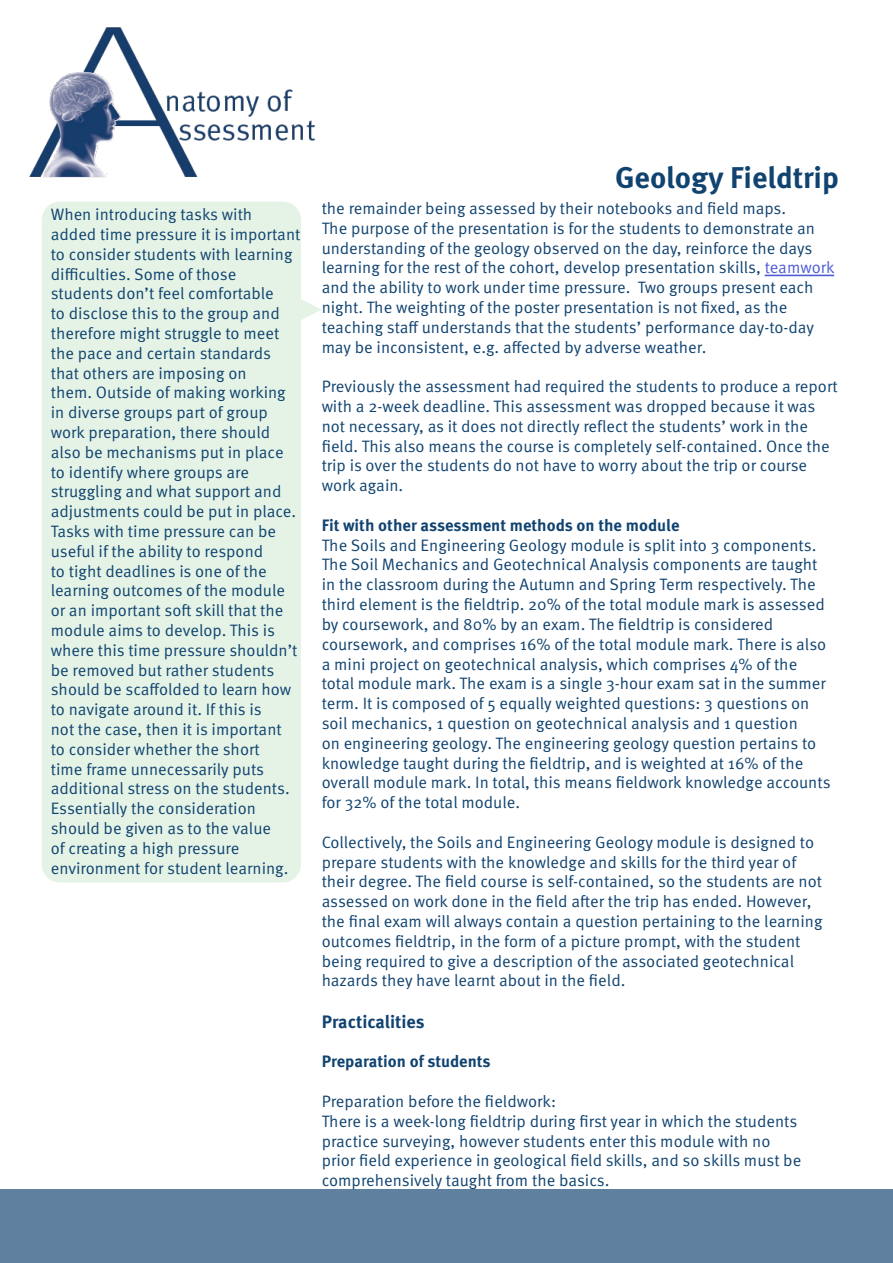
<style>
.page{position:relative;width:893px;height:1263px;background:#fff}
.page>*{position:absolute;margin:0;border:0;box-sizing:border-box;transform-origin:0 0}
.t1{font:700 30px "Meta Pro";color:#104370}
.t2{font:700 18px "Meta Pro";color:#104370}
.t3{font:16.5px/19.8px "Meta Pro Norm";color:#104370}
.t4{font:700 16.5px "Meta Pro";color:#104370}
.s1{color:#4f5cd6}
.s2{font-family:"Meta Pro";font-weight:700}
</style>
<div class="page">
<img style="left:29px;top:27px;width:286px;height:175px">
<div style="left:0;top:1189px;width:893px;height:74px;background:#5f819f"></div>
<hr style="left:765px;top:275px;width:69px;height:1px;background:#4f5cd6">
<div style="left:42px;top:202px;width:259px;height:680px;background:#e4f3e5;border-radius:18px"></div>
<svg style="left:301px;top:299px;width:20px;height:21px"></svg>
<p class="t3" style="left:51px;top:203px;width:251px">When introducing tasks with added time pressure it is important to consider students with learning difficulties. Some of those students don’t feel comfortable<br>to disclose this to the group and therefore might struggle to meet the pace and certain standards that others are imposing on<br>them. Outside of making working in diverse groups part of group work preparation, there should also be mechanisms put in place to identify where groups are struggling and what support and adjustments could be put in place.</p>
<p class="t3" style="left:51px;top:520px;width:248px">Tasks with time pressure can be useful if the ability to respond<br>to tight deadlines is one of the learning outcomes of the module or an important soft skill that the module aims to develop. This is where this time pressure shouldn’t be removed but rather students should be scaffolded to learn how to navigate around it. If this is<br>not the case, then it is important to consider whether the short<br>time frame unnecessarily puts additional stress on the students.<br>Essentially the consideration should be given as to the value<br>of creating a high pressure environment for student learning.</p>
<p class="t1" style="left:615px;top:154px;width:225px">Geology Fieldtrip</p>
<p class="t3" style="left:322px;top:197px;width:514px">the remainder being assessed by their notebooks and field maps.<br>The purpose of the presentation is for the students to demonstrate an understanding of the geology observed on the day, reinforce the days learning for the rest of the cohort, develop presentation skills, <span class="s1">teamwork </span>and the ability to work under time pressure. Two groups present each night. The weighting of the poster presentation is not fixed, as the teaching staff understands that the students’ performance day-to-day may be inconsistent, e.g. affected by adverse weather.</p>
<p class="t3" style="left:322px;top:376px;width:518px">Previously the assessment had required the students to produce a report with a 2-week deadline. This assessment was dropped because it was not necessary, as it does not directly reflect the students’ work in the field. This also means the course is completely self-contained. Once the trip is over the students do not have to worry about the trip or course work again.</p>
<p class="t3" style="left:322px;top:514px;width:510px"><span class="s2">Fit with other assessment methods on the module<br></span>The Soils and Engineering Geology module is split into 3 components.<br>The Soil Mechanics and Geotechnical Analysis components are taught in the classroom during the Autumn and Spring Term respectively. The third element is the fieldtrip. 20% of the total module mark is assessed by coursework, and 80% by an exam. The fieldtrip is considered coursework, and comprises 16% of the total module mark. There is also a mini project on geotechnical analysis, which comprises 4% of the total module mark. The exam is a single 3-hour exam sat in the summer term. It is composed of 5 equally weighted questions: 3 questions on soil mechanics, 1 question on geotechnical analysis and 1 question<br>on engineering geology. The engineering geology question pertains to knowledge taught during the fieldtrip, and is weighted at 16% of the overall module mark. In total, this means fieldwork knowledge accounts for 32% of the total module.</p>
<p class="t3" style="left:322px;top:831px;width:502px">Collectively, the Soils and Engineering Geology module is designed to prepare students with the knowledge and skills for the third year of their degree. The field course is self-contained, so the students are not assessed on work done in the field after the trip has ended. However, the final exam will always contain a question pertaining to the learning outcomes fieldtrip, in the form of a picture prompt, with the student being required to give a description of the associated geotechnical hazards they have learnt about in the field.</p>
<p class="t2" style="left:322px;top:1007px;width:104px">Practicalities</p>
<p class="t4" style="left:322px;top:1049px;width:171px">Preparation of students</p>
<p class="t3" style="left:322px;top:1090px;width:236px">Preparation before the fieldwork:</p>
<p class="t3" style="left:322px;top:1110px;width:481px">There is a week-long fieldtrip during first year in which the students practice surveying, however students enter this module with no prior field experience in geological field skills, and so skills must be comprehensively taught from the basics.</p>
</div>
